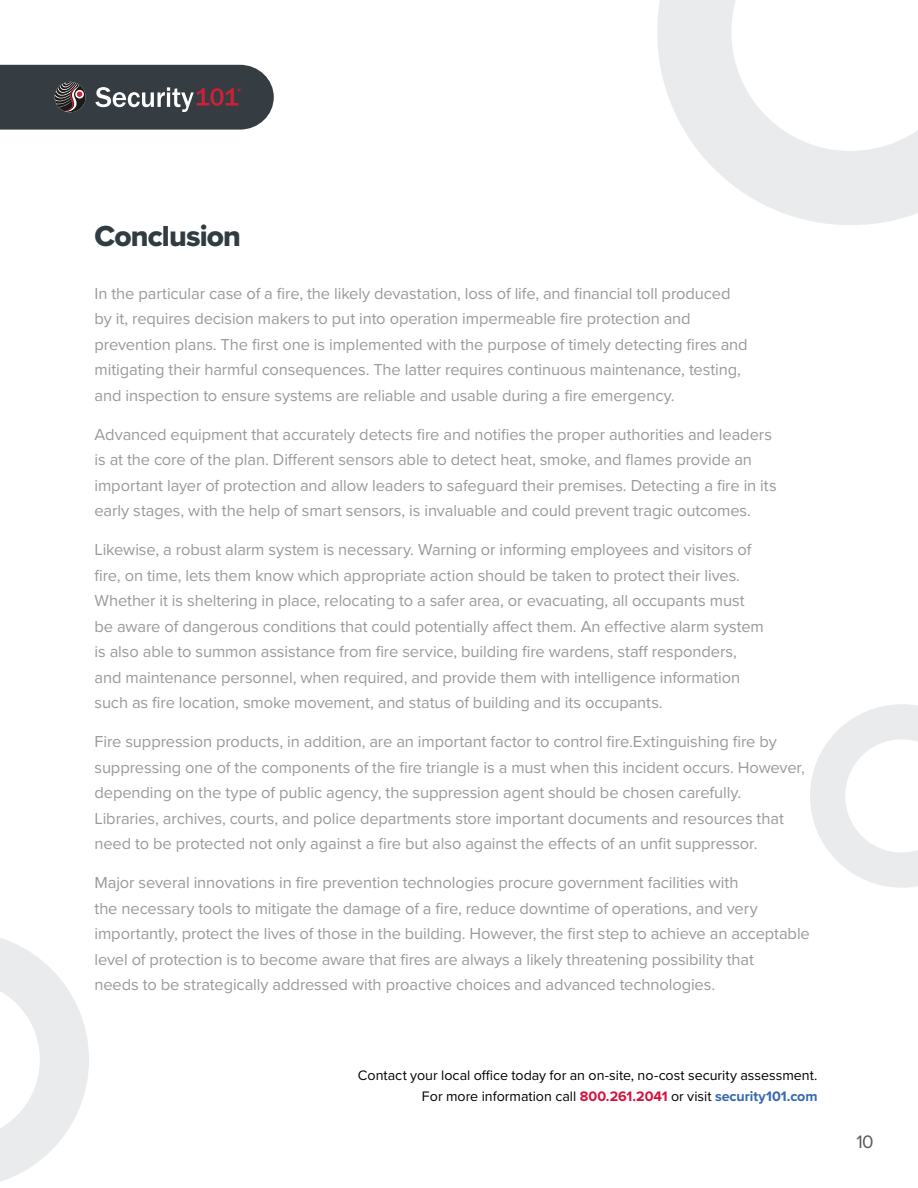
<style>
.page{position:relative;width:918px;height:1188px;background:#fff}
.page>*{position:absolute;margin:0;border:0;box-sizing:border-box;transform-origin:0 0}
.t1{font:30px "Proxima Nova Extrabld";letter-spacing:-.03em;color:#303c42}
.t2{font:18.75px "Proxima Nova";color:#58595b}
.t3{font:16.5px/25.5px "Proxima Nova";letter-spacing:-.005em;color:#9a9a9b}
.t4{font:14.25px/21px "Proxima Nova";color:#000;text-align:right}
.s1{font-weight:700;color:#d3133e}
.s2{font-weight:700;color:#3669ae}
</style>
<div class="page">
<svg style="left:657px;top:0;width:261px;height:225px"></svg>
<svg style="left:0;top:938px;width:89px;height:244px"></svg>
<svg style="left:810px;top:704px;width:108px;height:184px"></svg>
<svg style="left:0;top:65px;width:274px;height:65px;background:#484b50"></svg>
<h1 class="t1" style="left:94px;top:214px;width:148px">Conclusion</h1>
<p class="t3" style="left:94px;top:280px;width:655px">In the particular case of a fire, the likely devastation, loss of life, and financial toll produced by it, requires decision makers to put into operation impermeable fire protection and prevention plans. The first one is implemented with the purpose of timely detecting fires and mitigating their harmful consequences. The latter requires continuous maintenance, testing, and inspection to ensure systems are reliable and usable during a fire emergency.</p>
<p class="t3" style="left:94px;top:421px;width:684px">Advanced equipment that accurately detects fire and notifies the proper authorities and leaders is at the core of the plan. Different sensors able to detect heat, smoke, and flames provide an important layer of protection and allow leaders to safeguard their premises. Detecting a fire in its early stages, with the help of smart sensors, is invaluable and could prevent tragic outcomes.</p>
<p class="t3" style="left:94px;top:536px;width:671px">Likewise, a robust alarm system is necessary. Warning or informing employees and visitors of fire, on time, lets them know which appropriate action should be taken to protect their lives.<br>Whether it is sheltering in place, relocating to a safer area, or evacuating, all occupants must be aware of dangerous conditions that could potentially affect them. An effective alarm system is also able to summon assistance from fire service, building fire wardens, staff responders, and maintenance personnel, when required, and provide them with intelligence information such as fire location, smoke movement, and status of building and its occupants.</p>
<p class="t3" style="left:94px;top:728px;width:712px">Fire suppression products, in addition, are an important factor to control fire.Extinguishing fire by suppressing one of the components of the fire triangle is a must when this incident occurs. However, depending on the type of public agency, the suppression agent should be chosen carefully.<br>Libraries, archives, courts, and police departments store important documents and resources that need to be protected not only against a fire but also against the effects of an unfit suppressor.</p>
<p class="t3" style="left:94px;top:869px;width:717px">Major several innovations in fire prevention technologies procure government facilities with<br>the necessary tools to mitigate the damage of a fire, reduce downtime of operations, and very importantly, protect the lives of those in the building. However, the first step to achieve an acceptable level of protection is to become aware that fires are always a likely threatening possibility that<br>needs to be strategically addressed with proactive choices and advanced technologies.</p>
<p class="t4" style="left:358px;top:1064px;width:461px">Contact your local office today for an on-site, no-cost security assessment.<br>For more information call <span class="s1">800.261.2041</span> or visit <span class="s2">security101.com</span></p>
<p class="t2" style="left:856px;top:1128px;width:19px">10</p>
</div>
